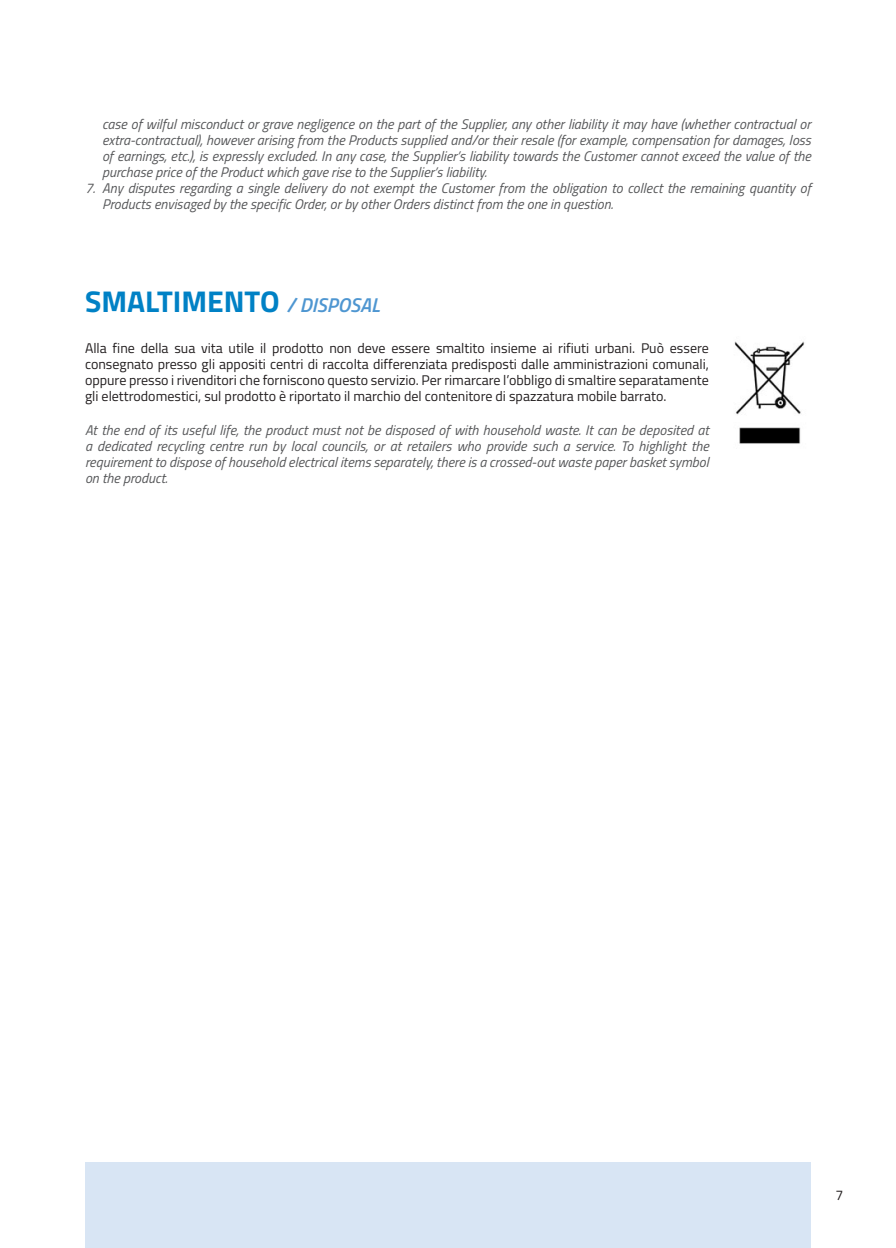
<style>
.page{position:relative;width:896px;height:1248px;background:#fff}
.page>*{position:absolute;margin:0;border:0;box-sizing:border-box;transform-origin:0 0}
.t1{font:700 30px "Titillium Web";color:#0081c5}
.t2{font:italic 14px/16px "Titillium Web";color:#57585a;text-align:justify}
.t3{font:14px/16px "Titillium Web";color:#231f20;text-align:justify}
.s1{font-weight:600;font-style:italic;font-size:20px;color:#4e96d1}
</style>
<div class="page">
<div style="left:85px;top:1162px;width:726px;height:85px;background:#d8e5f4"></div>
<img style="left:734px;top:341px;width:71px;height:103px">
<p class="t2" style="left:102px;top:116px;width:710px">case of wilful misconduct or grave negligence on the part of the Supplier, any other liability it may have (whether contractual or extra-contractual), however arising from the Products supplied and/or their resale (for example, compensation for damages, loss of earnings, etc.), is expressly excluded. In any case, the Supplier’s liability towards the Customer cannot exceed the value of the purchase price of the Product which gave rise to the Supplier’s liability.</p>
<p class="t2" style="left:102px;top:180px;width:710px;text-indent:-17px">7. Any disputes regarding a single delivery do not exempt the Customer from the obligation to collect the remaining quantity of<br>Products envisaged by the specific Order, or by other Orders distinct from the one in question.</p>
<p class="t1" style="left:85px;top:278px;width:296px">SMALTIMENTO <span class="s1">/ DISPOSAL</span></p>
<p class="t3" style="left:85px;top:339px;width:625px">Alla fine della sua vita utile il prodotto non deve essere smaltito insieme ai rifiuti urbani. Può essere consegnato presso gli appositi centri di raccolta differenziata predisposti dalle amministrazioni comunali, oppure presso i rivenditori che forniscono questo servizio. Per rimarcare l’obbligo di smaltire separatamente gli elettrodomestici, sul prodotto è riportato il marchio del contenitore di spazzatura mobile barrato.</p>
<p class="t2" style="left:85px;top:421px;width:625px">At the end of its useful life, the product must not be disposed of with household waste. It can be deposited at a dedicated recycling centre run by local councils, or at retailers who provide such a service. To highlight the requirement to dispose of household electrical items separately, there is a crossed-out waste paper basket symbol on the product.</p>
<p class="t3" style="left:835px;top:1185px;width:9px">7</p>
</div>
